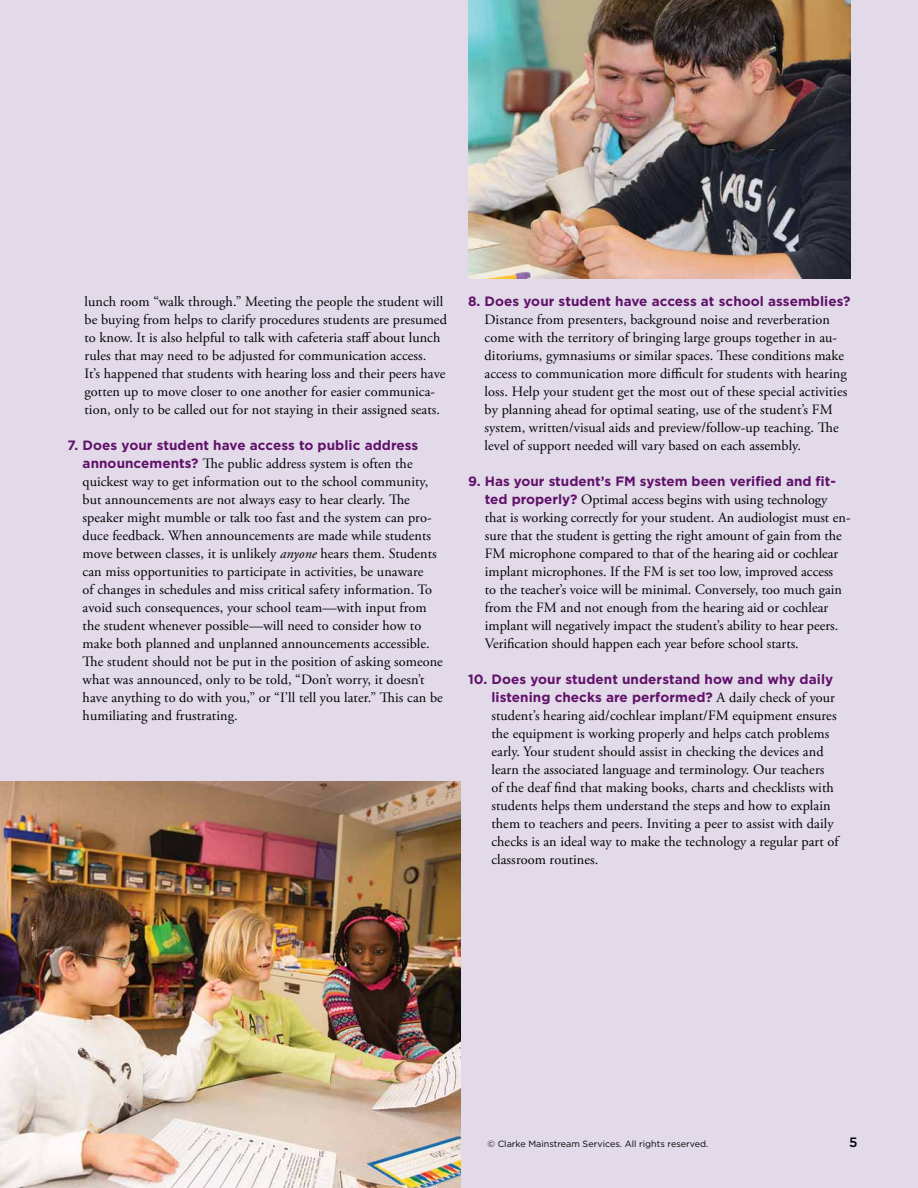
<style>
.page{position:relative;width:918px;height:1188px;background:#e2dae8}
.page>*{position:absolute;margin:0;border:0;box-sizing:border-box;transform-origin:0 0}
.t1{font:14.25px/18px "Adobe Garamond Pro";letter-spacing:.005em;color:#000}
.t2{font:700 13.5px/18px "Gotham";letter-spacing:.005em;color:#61116a;text-align:right}
.t3{font:500 13.5px "Gotham";color:#000}
.t4{font:9px "Gotham";color:#000}
.s1{font-family:"Gotham";font-weight:700;font-size:13.5px;color:#61116a}
.s2{font-style:italic}
.s3{font-family:"Adobe Garamond Pro";font-weight:400;font-size:14.25px;color:#000}
</style>
<div class="page">
<img style="left:1px;top:782px;width:459px;height:406px">
<img style="left:468px;top:0;width:382px;height:278px">
<p class="t1" style="left:85px;top:293px;width:364px">lunch room “walk through.” Meeting the people the student will be buying from helps to clarify procedures students are presumed to know. It is also helpful to talk with cafeteria staff about lunch rules that may need to be adjusted for communication access.<br>It’s happened that students with hearing loss and their peers have gotten up to move closer to one another for easier communica&shy;tion, only to be called out for not staying in their assigned seats.</p>
<p class="t2" style="left:68px;top:436px;width:352px">7. Does your student have access to public address</p>
<p class="t1" style="left:83px;top:455px;width:362px"><span class="s1">announcements?</span> The public address system is often the quickest way to get information out to the school community, but announcements are not always easy to hear clearly. The speaker might mumble or talk too fast and the system can pro&shy;duce feedback. When announcements are made while students move between classes, it is unlikely <span class="s2">anyone</span> hears them. Students can miss opportunities to participate in activities, be unaware<br>of changes in schedules and miss critical safety information. To avoid such consequences, your school team—with input from the student whenever possible—will need to consider how to make both planned and unplanned announcements accessible.<br>The student should not be put in the position of asking someone what was announced, only to be told, “Don’t worry, it doesn’t have anything to do with you,” or “I’ll tell you later.” This can be humiliating and frustrating.</p>
<p class="t2" style="left:468px;top:292px;width:384px">8. Does your student have access at school assemblies?</p>
<p class="t1" style="left:485px;top:311px;width:364px">Distance from presenters, background noise and reverberation come with the territory of bringing large groups together in au&shy;ditoriums, gymnasiums or similar spaces. These conditions make access to communication more difficult for students with hearing loss. Help your student get the most out of these special activities by planning ahead for optimal seating, use of the student’s FM system, written/visual aids and preview/follow-up teaching. The level of support needed will vary based on each assembly.</p>
<p class="t2" style="left:468px;top:472px;width:369px">9. Has your student’s FM system been verified and fit-</p>
<p class="t1" style="left:485px;top:491px;width:367px"><span class="s1">ted properly?</span> Optimal access begins with using technology that is working correctly for your student. An audiologist must en&shy;sure that the student is getting the right amount of gain from the FM microphone compared to that of the hearing aid or cochlear implant microphones. If the FM is set too low, improved access<br>to the teacher’s voice will be minimal. Conversely, too much gain from the FM and not enough from the hearing aid or cochlear implant will negatively impact the student’s ability to hear peers.<br>Verification should happen each year before school starts.</p>
<p class="t2" style="left:468px;top:670px;width:369px">10. Does your student understand how and why daily listening checks are performed? <span class="s3">A daily check of your</span></p>
<p class="t1" style="left:491px;top:707px;width:349px">student’s hearing aid/cochlear implant/FM equipment ensures the equipment is working properly and helps catch problems early. Your student should assist in checking the devices and learn the associated language and terminology. Our teachers of the deaf find that making books, charts and checklists with students helps them understand the steps and how to explain them to teachers and peers. Inviting a peer to assist with daily checks is an ideal way to make the technology a regular part of classroom routines.</p>
<p class="t4" style="left:488px;top:1138px;width:222px">© Clarke Mainstream Services. All rights reserved.</p>
<p class="t3" style="left:849px;top:1134px;width:10px">5</p>
<p class="t3" style="left:844px;top:1134px;width:10px">5</p>
</div>
